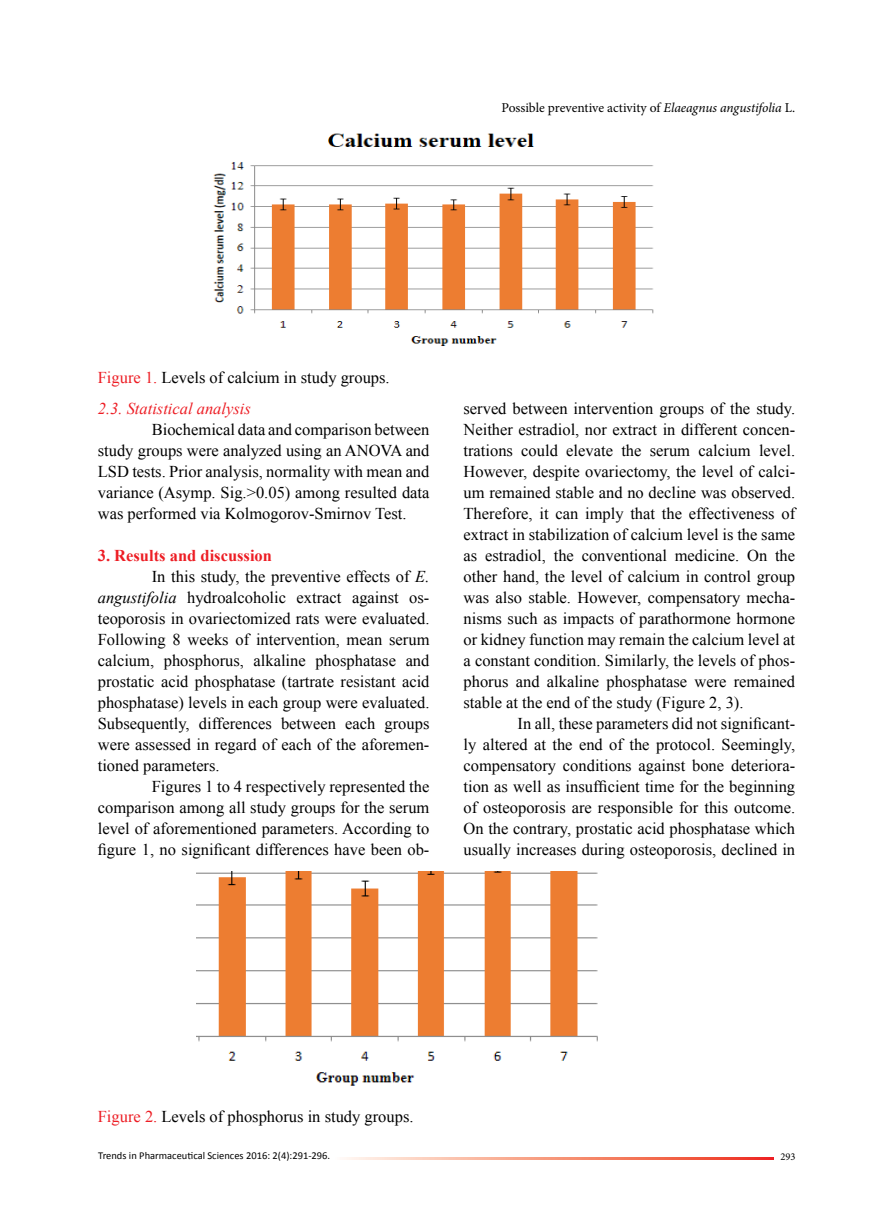
<style>
.page{position:relative;width:893px;height:1212px;background:#fff}
.page>*{position:absolute;margin:0;border:0;box-sizing:border-box;transform-origin:0 0}
.t1{font:16.5px/21px "Times New Roman";color:#000;text-align:justify}
.t2{font:italic 16.5px "Times New Roman";color:#ed1d24}
.t3{font:700 16.5px "Times New Roman";color:#ed1d24}
.t4{font:13.5px "Minion Pro";letter-spacing:-.005em;color:#000}
.t5{font:10.5px "Calibri";color:#000}
.t6{font:10.5px "Minion Pro";color:#000}
.s1{font-style:italic}
.s2{color:#ed1d24}
</style>
<div class="page">
<img style="left:213px;top:133px;width:441px;height:213px">
<img style="left:197px;top:872px;width:401px;height:214px">
<svg style="left:344px;top:1158px;width:430px;height:2px"></svg>
<p class="t4" style="left:501px;top:99px;width:295px">Possible preventive activity of <span class="s1">Elaeagnus angustifolia</span> L.</p>
<p class="t1" style="left:98px;top:367px;width:293px"><span class="s2">Figure 1.</span> Levels of calcium in study groups.</p>
<p class="t2" style="left:98px;top:397px;width:155px">2.3. Statistical analysis</p>
<p class="t1" style="left:98px;top:419px;width:333px;text-indent:54px">Biochemical data and comparison between study groups were analyzed using an ANOVA and LSD tests. Prior analysis, normality with mean and variance (Asymp. Sig.&gt;0.05) among resulted data was performed via Kolmogorov-Smirnov Test.</p>
<p class="t3" style="left:98px;top:544px;width:176px">3. Results and discussion</p>
<p class="t1" style="left:152px;top:566px;width:279px">In this study, the preventive effects of <span class="s1">E.</span></p>
<p class="t1" style="left:98px;top:587px;width:333px"><span class="s1">angustifolia</span> hydroalcoholic extract against os-</p>
<p class="t1" style="left:98px;top:608px;width:333px">teoporosis in ovariectomized rats were evaluated.</p>
<p class="t1" style="left:98px;top:629px;width:333px">Following 8 weeks of intervention, mean serum</p>
<p class="t1" style="left:98px;top:650px;width:333px">calcium, phosphorus, alkaline phosphatase and</p>
<p class="t1" style="left:98px;top:671px;width:333px">prostatic acid phosphatase (tartrate resistant acid</p>
<p class="t1" style="left:98px;top:692px;width:333px">phosphatase) levels in each group were evaluated.</p>
<p class="t1" style="left:98px;top:713px;width:333px">Subsequently, differences between each groups</p>
<p class="t1" style="left:98px;top:734px;width:333px">were assessed in regard of each of the aforemen-</p>
<p class="t1" style="left:98px;top:755px;width:123px">tioned parameters.</p>
<p class="t1" style="left:152px;top:776px;width:279px">Figures 1 to 4 respectively represented the</p>
<p class="t1" style="left:98px;top:797px;width:333px">comparison among all study groups for the serum</p>
<p class="t1" style="left:98px;top:818px;width:333px">level of aforementioned parameters. According to</p>
<p class="t1" style="left:98px;top:839px;width:333px">figure 1, no significant differences have been ob-</p>
<p class="t1" style="left:463px;top:398px;width:333px">served between intervention groups of the study.<br>Neither estradiol, nor extract in different concen&shy;trations could elevate the serum calcium level.<br>However, despite ovariectomy, the level of calci&shy;um remained stable and no decline was observed.<br>Therefore, it can imply that the effectiveness of extract in stabilization of calcium level is the same as estradiol, the conventional medicine. On the other hand, the level of calcium in control group was also stable. However, compensatory mecha&shy;nisms such as impacts of parathormone hormone or kidney function may remain the calcium level at a constant condition. Similarly, the levels of phos&shy;phorus and alkaline phosphatase were remained stable at the end of the study (Figure 2, 3).</p>
<p class="t1" style="left:463px;top:713px;width:333px;text-indent:54px">In all, these parameters did not significant&shy;ly altered at the end of the protocol. Seemingly, compensatory conditions against bone deteriora&shy;tion as well as insufficient time for the beginning of osteoporosis are responsible for this outcome.<br>On the contrary, prostatic acid phosphatase which usually increases during osteoporosis, declined in</p>
<p class="t1" style="left:98px;top:1106px;width:317px"><span class="s2">Figure 2.</span> Levels of phosphorus in study groups.</p>
<p class="t5" style="left:98px;top:1149px;width:233px">Trends in Pharmaceutical Sciences 2016: 2(4):291-296.</p>
<p class="t6" style="left:780px;top:1150px;width:17px">293</p>
</div>
